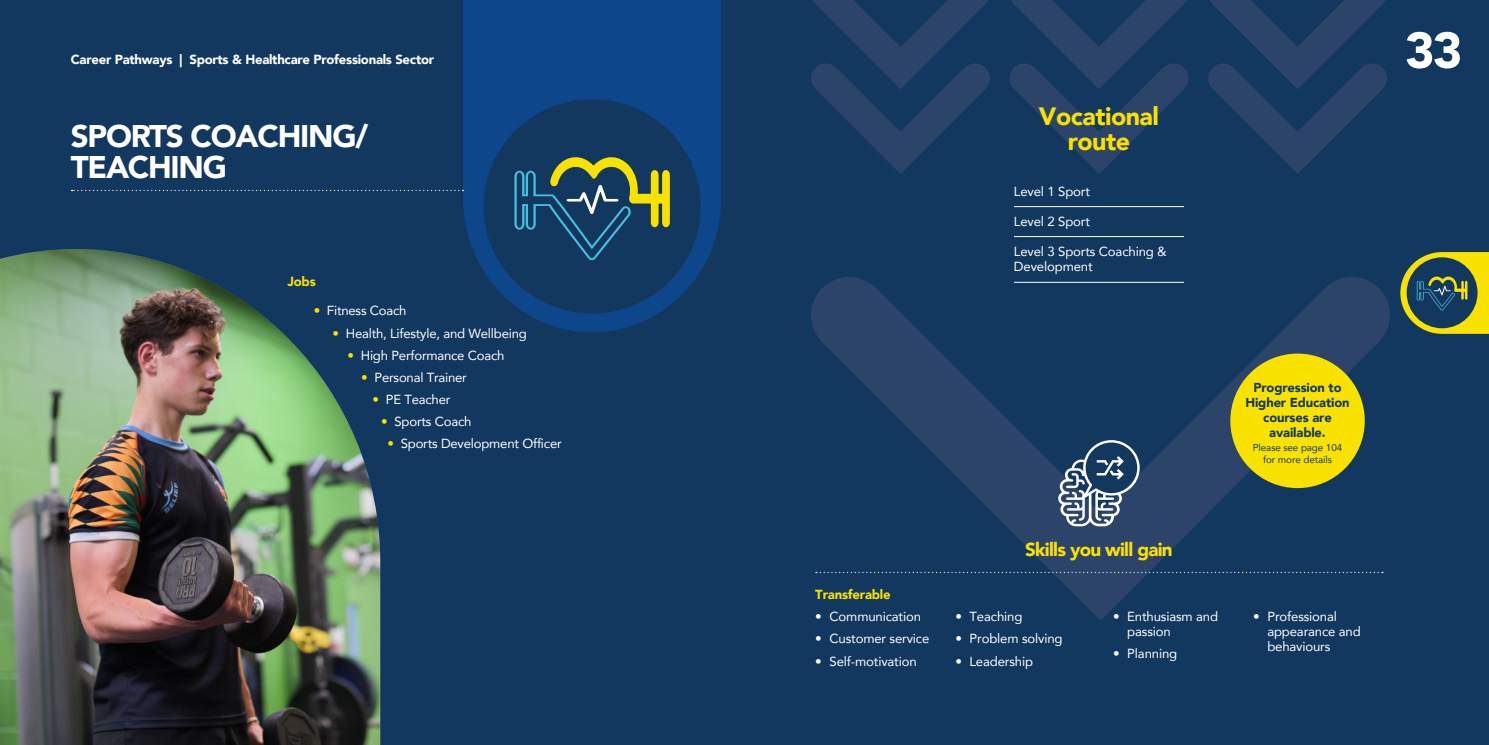
<style>
.page{position:relative;width:1489px;height:745px;background:#fff}
.page>*{position:absolute;margin:0;border:0;box-sizing:border-box;transform-origin:0 0}
.t1{font:900 50.12px "Avenir";color:#fff}
.t2{font:900 31.25px/31.2px "Avenir";letter-spacing:-.04em;color:#fff}
.t3{font:900 25px/25px "Avenir";letter-spacing:-.02em;color:#f9e200;text-align:center}
.t4{font:900 18.75px "Avenir";letter-spacing:-.04em;color:#f9e200}
.t5{font:13.12px/15px "Avenir";letter-spacing:-.01em;color:#fff}
.t6{font:900 13.12px "Avenir";letter-spacing:-.02em;color:#fff}
.t7{font:900 13.12px "Avenir";letter-spacing:-.015em;color:#f9e200}
.t8{font:900 13px/14.8px "Avenir";letter-spacing:-.01em;color:#13385f;text-align:center}
.t9{font:9.88px/11.1px "Avenir";letter-spacing:-.01em;color:#13385f;text-align:center}
.s1{color:#f9e200}
</style>
<div class="page">
<div style="left:0;top:0;width:744px;height:744px;background:#13385f"></div>
<div style="left:744px;top:0;width:744px;height:744px;background:#13385f"></div>
<svg style="left:811px;top:0;width:576px;height:174px"></svg>
<svg style="left:811px;top:207px;width:648px;height:413px"></svg>
<hr style="left:1013px;top:206px;width:170px;height:1px;background:#fff">
<hr style="left:1013px;top:236px;width:170px;height:1px;background:#fff">
<hr style="left:1013px;top:282px;width:170px;height:1px;background:#fff">
<svg style="left:463px;top:0;width:258px;height:332px;fill:#0e468c"></svg>
<img style="left:0;top:249px;width:380px;height:495px">
<svg style="left:71px;top:190px;width:392px;height:1px"></svg>
<div style="left:483px;top:99px;width:217px;height:214px;background:#13385f;border-radius:50%"></div>
<svg style="left:514px;top:157px;width:155px;height:103px"></svg>
<div style="left:1230px;top:353px;width:134px;height:135px;background:#f9e200;border-radius:50%"></div>
<svg style="left:1058px;top:440px;width:81px;height:86px"></svg>
<svg style="left:816px;top:571px;width:566px;height:1px"></svg>
<svg style="left:1400px;top:252px;width:88px;height:81px"></svg>
<p class="t6" style="left:71px;top:48px;width:365px">Career Pathways | Sports &amp; Healthcare Professionals Sector</p>
<h2 class="t2" style="left:71px;top:120px;width:299px">SPORTS COACHING/<br>TEACHING</h2>
<p class="t7" style="left:287px;top:270px;width:30px">Jobs</p>
<p class="t5" style="left:314px;top:303px;width:94px"><span class="s1">•</span> Fitness Coach</p>
<p class="t5" style="left:332px;top:325px;width:196px"><span class="s1">•</span> Health, Lifestyle, and Wellbeing</p>
<p class="t5" style="left:347px;top:347px;width:159px"><span class="s1">•</span> High Performance Coach</p>
<p class="t5" style="left:361px;top:369px;width:107px"><span class="s1">•</span> Personal Trainer</p>
<p class="t5" style="left:372px;top:391px;width:79px"><span class="s1">•</span> PE Teacher</p>
<p class="t5" style="left:381px;top:413px;width:92px"><span class="s1">•</span> Sports Coach</p>
<p class="t5" style="left:387px;top:435px;width:176px"><span class="s1">•</span> Sports Development Officer</p>
<h3 class="t3" style="left:1038px;top:103px;width:122px">Vocational route</h3>
<p class="t5" style="left:1013px;top:183px;width:78px">Level 1 Sport</p>
<p class="t5" style="left:1013px;top:213px;width:78px">Level 2 Sport</p>
<p class="t5" style="left:1013px;top:243px;width:154px;line-height:15.8px">Level 3 Sports Coaching &amp;<br>Development</p>
<p class="t8" style="left:1245px;top:380px;width:106px">Progression to<br>Higher Education courses are available.</p>
<p class="t9" style="left:1252px;top:442px;width:91px">Please see page 104 for more details</p>
<p class="t7" style="left:815px;top:583px;width:77px">Transferable</p>
<p class="t5" style="left:815px;top:608px;width:107px">• Communication</p>
<p class="t5" style="left:815px;top:630px;width:116px">• Customer service</p>
<p class="t5" style="left:815px;top:652px;width:103px">• Self-motivation</p>
<h3 class="t4" style="left:1025px;top:533px;width:149px">Skills you will gain</h3>
<p class="t5" style="left:955px;top:608px;width:68px">• Teaching</p>
<p class="t5" style="left:955px;top:630px;width:109px">• Problem solving</p>
<p class="t5" style="left:955px;top:652px;width:79px">• Leadership</p>
<p class="t5" style="left:1127px;top:608px;width:92px;text-indent:-14px">• Enthusiasm and passion</p>
<p class="t5" style="left:1113px;top:645px;width:66px">• Planning</p>
<p class="t5" style="left:1267px;top:608px;width:95px;text-indent:-14px">• Professional appearance and behaviours</p>
<h1 class="t1" style="left:1404px;top:7px;width:59px">33</h1>
</div>
